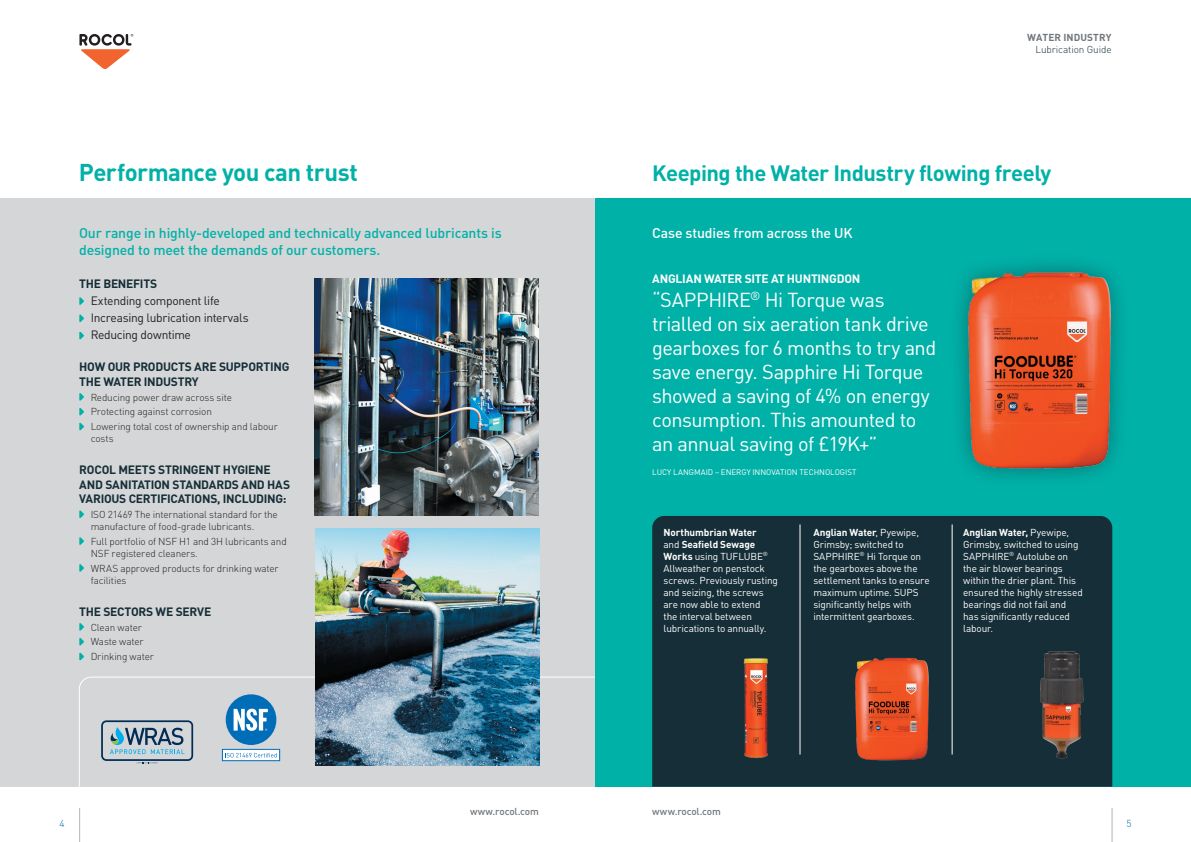
<style>
.page{position:relative;width:1191px;height:842px;background:#fff}
.page>*{position:absolute;margin:0;border:0;box-sizing:border-box;transform-origin:0 0}
.t1{font:700 24px "DIN Pro";letter-spacing:-.025em;color:#00b1a8}
.t2{font:700 22px "DIN Pro";letter-spacing:-.025em;color:#00b1a8}
.t3{font:20px/24px "DIN";letter-spacing:-.025em;color:#fff}
.t4{font:500 14px/16.8px "DIN";letter-spacing:-.01em;color:#00b1a8}
.t5{font:500 14px "DIN";letter-spacing:-.01em;color:#fff}
.t6{font:700 12px/14.4px "DIN";letter-spacing:-.02em;color:#162e37}
.t7{font:12px/17.2px "DIN";letter-spacing:-.025em;color:#231f20}
.t8{font:700 12px "DIN";letter-spacing:-.02em;color:#fff}
.t9{font:10px/12px "DIN";letter-spacing:-.015em;color:#fff}
.t10{font:300 10px/14.8px "DIN";letter-spacing:-.015em;color:#231f20}
.t11{font:500 10px "DIN Pro";letter-spacing:-.015em;color:#6f767c}
.t12{font:300 10px "DIN Pro";letter-spacing:-.01em;color:#162e37}
.t13{font:700 10px "DIN Pro";letter-spacing:.01em;color:#6f767c}
.t14{font:300 10px "DIN Pro";color:#0068a7}
.t15{font:8px "DIN";letter-spacing:-.005em;color:#fff}
.s1{font-weight:700}
</style>
<div class="page">
<div style="left:0;top:198px;width:595px;height:589px;background:#d4d6d7"></div>
<svg style="left:79px;top:676px;width:516px;height:166px"></svg>
<svg style="left:79px;top:34px;width:55px;height:35px"></svg>
<hr style="left:79px;top:808px;width:1px;height:34px;background:#b0b6b8">
<hr style="left:1111px;top:808px;width:1px;height:34px;background:#b0b6b8">
<div style="left:595px;top:198px;width:596px;height:589px;background:#00b1a8"></div>
<div style="left:652px;top:516px;width:460px;height:271px;background:#162e37"></div>
<div style="left:734px;top:648px;width:43px;height:120px;background:#162e37"></div>
<img style="left:739px;top:646px;width:38px;height:112px">
<div style="left:845px;top:648px;width:93px;height:122px;background:#162e37"></div>
<img style="left:840px;top:653px;width:89px;height:109px">
<div style="left:1030px;top:642px;width:63px;height:126px;background:#162e37"></div>
<img style="left:1040px;top:651px;width:44px;height:108px">
<hr style="left:800px;top:524px;width:1px;height:230px;background:#fff">
<hr style="left:952px;top:524px;width:1px;height:230px;background:#fff">
<img style="left:959px;top:263px;width:160px;height:215px">
<img style="left:315px;top:278px;width:223px;height:237px">
<img style="left:315px;top:528px;width:224px;height:237px">
<svg style="left:79px;top:297px;width:5px;height:8px"></svg>
<svg style="left:79px;top:314px;width:5px;height:8px"></svg>
<svg style="left:79px;top:332px;width:5px;height:7px"></svg>
<svg style="left:79px;top:393px;width:5px;height:8px"></svg>
<svg style="left:79px;top:408px;width:5px;height:7px"></svg>
<svg style="left:79px;top:423px;width:5px;height:7px"></svg>
<svg style="left:79px;top:510px;width:5px;height:8px"></svg>
<svg style="left:79px;top:537px;width:5px;height:8px"></svg>
<svg style="left:79px;top:564px;width:5px;height:8px"></svg>
<svg style="left:79px;top:623px;width:5px;height:8px"></svg>
<svg style="left:79px;top:638px;width:5px;height:7px"></svg>
<svg style="left:79px;top:653px;width:5px;height:7px"></svg>
<svg style="left:110px;top:727px;width:74px;height:27px"></svg>
<div style="left:101px;top:720px;width:92px;height:41px;border:2px solid #002c55;border-radius:4px"></div>
<svg style="left:137px;top:762px;width:21px;height:1px"></svg>
<div style="left:222px;top:749px;width:58px;height:12px;background:#fff;border:1px solid #006db8"></div>
<div style="left:226px;top:694px;width:50px;height:51px;background:#006db8;border-radius:50%"></div>
<svg style="left:233px;top:709px;width:35px;height:22px"></svg>
<svg style="left:225px;top:753px;width:52px;height:4px"></svg>
<p class="t13" style="left:1027px;top:29px;width:86px">WATER INDUSTRY</p>
<p class="t12" style="left:1035px;top:42px;width:78px">Lubrication Guide</p>
<h1 class="t1" style="left:79px;top:153px;width:280px">Performance you can trust</h1>
<h2 class="t2" style="left:652px;top:155px;width:401px">Keeping the Water Industry flowing freely</h2>
<h3 class="t4" style="left:79px;top:224px;width:424px">Our range in highly-developed and technically advanced lubricants is designed to meet the demands of our customers.</h3>
<p class="t6" style="left:79px;top:276px;width:79px">THE BENEFITS</p>
<p class="t7" style="left:91px;top:292px;width:159px">Extending component life<br>Increasing lubrication intervals<br>Reducing downtime</p>
<p class="t6" style="left:79px;top:359px;width:212px">HOW OUR PRODUCTS ARE SUPPORTING<br>THE WATER INDUSTRY</p>
<p class="t10" style="left:91px;top:389px;width:189px">Reducing power draw across site<br>Protecting against corrosion<br>Lowering total cost of ownership and labour</p>
<p class="t10" style="left:91px;top:431px;width:25px">costs</p>
<p class="t6" style="left:79px;top:462px;width:212px">ROCOL MEETS STRINGENT HYGIENE<br>AND SANITATION STANDARDS AND HAS<br>VARIOUS CERTIFICATIONS, INCLUDING:</p>
<p class="t10" style="left:91px;top:508px;width:189px;line-height:12px">ISO 21469 The international standard for the manufacture of food-grade lubricants.</p>
<p class="t10" style="left:91px;top:535px;width:198px;line-height:12px">Full portfolio of NSF H1 and 3H lubricants and<br>NSF registered cleaners.</p>
<p class="t10" style="left:91px;top:562px;width:189px;line-height:12px">WRAS approved products for drinking water facilities</p>
<p class="t6" style="left:79px;top:604px;width:133px">THE SECTORS WE SERVE</p>
<p class="t10" style="left:91px;top:619px;width:65px">Clean water<br>Waste water<br>Drinking water</p>
<h3 class="t5" style="left:652px;top:224px;width:202px">Case studies from across the UK</h3>
<p class="t8" style="left:652px;top:270px;width:210px">ANGLIAN WATER SITE AT HUNTINGDON</p>
<h3 class="t3" style="left:652px;top:287px;width:285px">“SAPPHIRE<sup>®</sup> Hi Torque was trialled on six aeration tank drive gearboxes for 6 months to try and save energy. Sapphire Hi Torque showed a saving of 4% on energy consumption. This amounted to an annual saving of £19K+”</h3>
<p class="t15" style="left:652px;top:467px;width:206px">LUCY LANGMAID – ENERGY INNOVATION TECHNOLOGIST</p>
<p class="t9" style="left:663px;top:526px;width:116px"><span class="s1">Northumbrian Water<br></span>and <span class="s1">Seafield Sewage<br>Works</span> using TUFLUBE<sup>®<br></sup>Allweather on penstock screws. Previously rusting and seizing, the screws are now able to extend<br>the interval between lubrications to annually.</p>
<p class="t9" style="left:813px;top:526px;width:118px"><span class="s1">Anglian Water</span>, Pyewipe,<br>Grimsby; switched to<br>SAPPHIRE<sup>®</sup> Hi Torque on the gearboxes above the settlement tanks to ensure maximum uptime. SUPS significantly helps with intermittent gearboxes.</p>
<p class="t9" style="left:963px;top:526px;width:121px"><span class="s1">Anglian Water,</span> Pyewipe,<br>Grimsby, switched to using<br>SAPPHIRE<sup>®</sup> Autolube on the air blower bearings within the drier plant. This ensured the highly stressed bearings did not fail and has significantly reduced labour.</p>
<p class="t11" style="left:470px;top:803px;width:70px">www.rocol.com</p>
<p class="t11" style="left:652px;top:803px;width:70px">www.rocol.com</p>
<p class="t14" style="left:60px;top:816px;width:7px">4</p>
<p class="t14" style="left:1126px;top:816px;width:7px">5</p>
</div>
